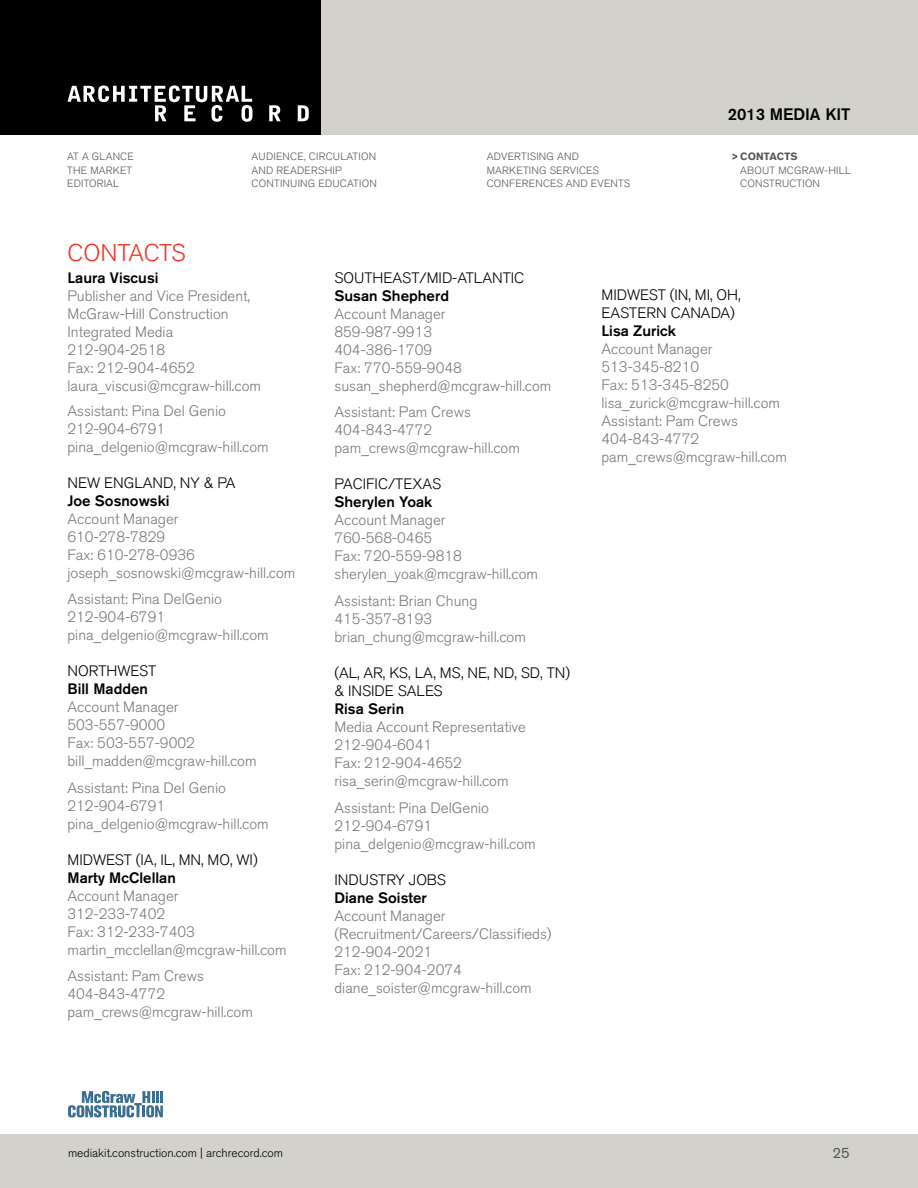
<style>
.page{position:relative;width:918px;height:1188px;background:#fff}
.page>*{position:absolute;margin:0;border:0;box-sizing:border-box;transform-origin:0 0}
.t1{font:300 24px "Akzidenz Grotesk CE";color:#ef3829}
.t2{font:500 16.5px "Akzidenz Grotesk CE";color:#000}
.t3{font:300 15px/18px "Akzidenz Grotesk CE";color:#77787b}
.t4{font:300 15px/18px "Akzidenz Grotesk CE";color:#000}
.t5{font:500 15px "Akzidenz Grotesk CE";color:#000}
.t6{font:15px "Akzidenz Grotesk CE";color:#58595b}
.t7{font:300 12px "Akzidenz Grotesk CE";color:#000}
.t8{font:300 10.5px/13.5px "Akzidenz Grotesk CE";letter-spacing:.02em;color:#58595b}
.t9{font:700 10.5px "Akzidenz Grotesk CE";color:#58595b}
</style>
<div class="page">
<div style="left:0;top:0;width:918px;height:135px;background:#d2d2ca"></div>
<div style="left:0;top:0;width:320px;height:135px;background:#000"></div>
<svg style="left:269px;top:105px;width:12px;height:16px"></svg>
<svg style="left:298px;top:105px;width:11px;height:16px"></svg>
<svg style="left:67px;top:85px;width:186px;height:37px"></svg>
<div style="left:0;top:1134px;width:918px;height:54px;background:#d2d2ca"></div>
<svg style="left:68px;top:1091px;width:95px;height:26px"></svg>
<p class="t8" style="left:67px;top:150px;width:68px">At a Glance</p>
<p class="t8" style="left:58px;top:163px;width:69px">THE MARKET</p>
<p class="t8" style="left:67px;top:177px;width:54px">Editorial</p>
<p class="t8" style="left:243px;top:150px;width:135px;text-indent:9px">Audience, Circulation and Readersh ip<br>CONTINUIN</p>
<p class="t8" style="left:308px;top:177px;width:19px">G EDUC</p>
<p class="t8" style="left:347px;top:177px;width:13px">ATION</p>
<p class="t8" style="left:487px;top:150px;width:41px">ADVERTISIN</p>
<p class="t8" style="left:547px;top:150px;width:34px">G and</p>
<p class="t8" style="left:478px;top:163px;width:9px">mark</p>
<p class="t8" style="left:487px;top:163px;width:145px;text-align:center">eting Services<br>Conferences and events</p>
<p class="t2" style="left:728px;top:104px;width:124px">2013 media kit</p>
<p class="t9" style="left:731px;top:151px;width:68px">&gt; CONTACTS</p>
<p class="t8" style="left:731px;top:164px;width:121px;text-indent:9px">About McGraw-Hill<br>Construction</p>
<h1 class="t1" style="left:68px;top:239px;width:17px">CONT</h1>
<h1 class="t1" style="left:128px;top:239px;width:30px">ACTS</h1>
<p class="t5" style="left:68px;top:268px;width:93px">Laura Viscusi</p>
<p class="t3" style="left:68px;top:287px;width:195px">Publisher and Vice President,<br>McGraw-Hill Construction<br>I ntegrated Media<br>212-904-2518<br>Fax: 212-904-4652 laura_viscusi@mcgraw-hill.com</p>
<p class="t3" style="left:68px;top:402px;width:203px">Assistant: Pina Del Genio<br>212-904-6791 pina_delgenio@mcgraw-hill.com</p>
<p class="t4" style="left:68px;top:474px;width:170px">New England, NY &amp; PA</p>
<p class="t5" style="left:68px;top:491px;width:104px">Joe Sosnowski</p>
<p class="t3" style="left:68px;top:510px;width:229px">Account Manager<br>610-278-7829<br>Fax: 610-278-0936 joseph_sosnowski@mcgraw-hill.com</p>
<p class="t3" style="left:68px;top:590px;width:203px">Assistant: Pina DelGenio<br>212-904-6791 pina_delgenio@mcgraw-hill.com</p>
<p class="t4" style="left:68px;top:662px;width:90px">N orthwest</p>
<p class="t5" style="left:68px;top:680px;width:82px">Bill Madden</p>
<p class="t3" style="left:68px;top:698px;width:191px">Account Manager<br>503-557-9000<br>Fax: 503-557-9002 bill_madden@mcgraw-hill.com</p>
<p class="t3" style="left:68px;top:779px;width:203px">Assistant: Pina Del Genio<br>212-904-6791 pina_delgenio@mcgraw-hill.com</p>
<p class="t4" style="left:68px;top:851px;width:192px">Midwest (ia, il, m n, m o, wi)</p>
<p class="t5" style="left:68px;top:868px;width:110px">Marty McClellan</p>
<p class="t3" style="left:68px;top:887px;width:221px">Account Manager<br>312-233-7402<br>Fax: 312-233-7403 martin_mcclellan@mcgraw-hill.com</p>
<p class="t3" style="left:68px;top:968px;width:187px">Assistant: Pam Crews<br>404-843-4772 pam_crews@mcgraw-hill.com</p>
<p class="t4" style="left:334px;top:269px;width:191px">South east/m id-atlantic</p>
<p class="t5" style="left:334px;top:286px;width:116px">Susan Shepherd</p>
<p class="t3" style="left:334px;top:305px;width:219px">Account Manager<br>859-987-9913<br>404-386-1709<br>Fax: 770-559-9048 susan_shepherd@mcgraw-hill.com</p>
<p class="t3" style="left:334px;top:404px;width:187px">Assistant: Pam Crews<br>404-843-4772 pam_crews@mcgraw-hill.com</p>
<p class="t4" style="left:334px;top:476px;width:108px">Pacific/Texas</p>
<p class="t5" style="left:334px;top:493px;width:100px">Sherylen Yoak</p>
<p class="t3" style="left:334px;top:512px;width:205px">Account Manager<br>760-568-0465<br>Fax: 720-559-9818 sherylen_yoak@mcgraw-hill.com</p>
<p class="t3" style="left:334px;top:592px;width:193px">Assistant: Brian Chung<br>415-357-8193 brian_chung@mcgraw-hill.com</p>
<p class="t4" style="left:334px;top:664px;width:237px">(al, ar, ks, la, m s, ne, nd, sd, tn) &amp; I nside Sales</p>
<p class="t5" style="left:334px;top:700px;width:71px">Risa Serin</p>
<p class="t3" style="left:334px;top:718px;width:193px">Media Account Representative<br>212-904-6041<br>Fax: 212-904-4652 risa_serin@mcgraw-hill.com</p>
<p class="t3" style="left:334px;top:799px;width:203px">Assistant: Pina DelGenio<br>212-904-6791 pina_delgenio@mcgraw-hill.com</p>
<p class="t4" style="left:334px;top:871px;width:113px">industry jobs</p>
<p class="t5" style="left:334px;top:888px;width:94px">Diane Soister</p>
<p class="t3" style="left:334px;top:907px;width:219px">Account Manager (Recruitment/Careers/Classifieds)<br>212-904-2021<br>Fax: 212-904-2074 diane_soister@mcgraw-hill.com</p>
<p class="t4" style="left:602px;top:286px;width:141px">Midwest (IN, MI, oh, eastern Canada)</p>
<p class="t5" style="left:602px;top:322px;width:76px">Lisa Zurick</p>
<p class="t3" style="left:602px;top:340px;width:187px">Account Manager<br>513-345-8210<br>Fax: 513-345-8250 lisa_zurick@mcgraw-hill.com<br>Assistant: Pam Crews<br>404-843-4772 pam_crews@mcgraw-hill.com</p>
<p class="t7" style="left:68px;top:1146px;width:216px">mediakit.construction.com | archrecord.com</p>
<p class="t6" style="left:833px;top:1144px;width:19px">25</p>
</div>
